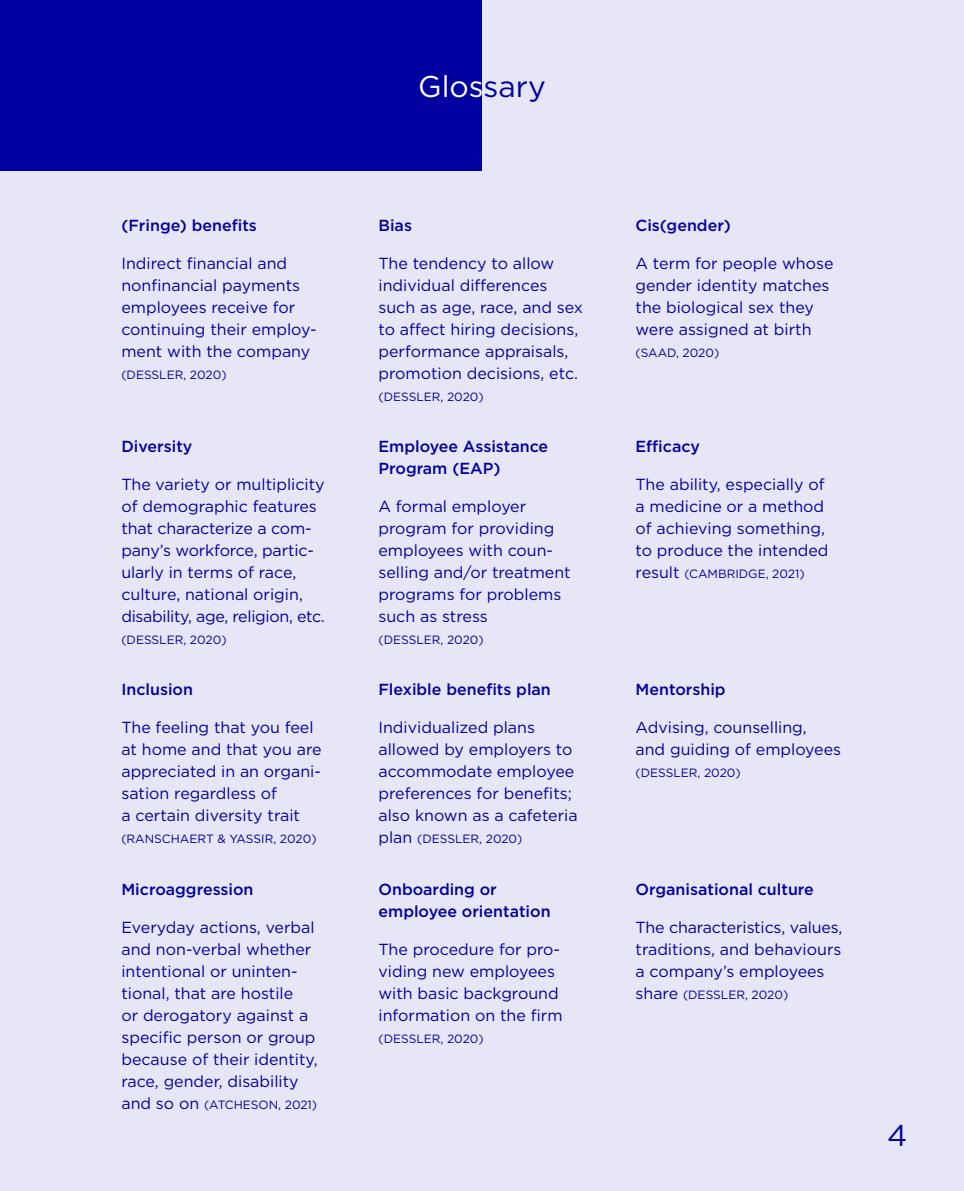
<style>
.page{position:relative;width:964px;height:1191px;background:#e6e6f6}
.page>*{position:absolute;margin:0;border:0;box-sizing:border-box;transform-origin:0 0}
.t1{font:30px "Gotham";color:#fff}
.t2{font:30px "Gotham";color:#0000a0}
.t3{font:16px/22px "Gotham";color:#0000a0}
.t4{font:500 16px/22px "Gotham";color:#0000a0}
.t5{font:12px "Gotham";color:#0000a0}
.s1{font-size:16px}
.s2{color:#0000a0}
</style>
<div class="page">
<div style="left:0;top:0;width:482px;height:170px;background:#0000a0"></div>
<p class="t4" style="left:121px;top:213px;width:137px">(Fringe) benefits</p>
<p class="t3" style="left:121px;top:251px;width:197px">Indirect financial and nonfinancial payments employees receive for continuing their employ&shy;ment with the company</p>
<p class="t5" style="left:121px;top:367px;width:107px">(DESSLER, 2020)</p>
<p class="t4" style="left:121px;top:435px;width:73px">Diversity</p>
<p class="t3" style="left:121px;top:473px;width:205px">The variety or multiplicity of demographic features that characterize a com&shy;pany’s workforce, partic&shy;ularly in terms of race, culture, national origin, disability, age, religion, etc.</p>
<p class="t5" style="left:121px;top:632px;width:107px">(DESSLER, 2020)</p>
<p class="t4" style="left:121px;top:678px;width:73px">Inclusion</p>
<p class="t3" style="left:121px;top:716px;width:202px">The feeling that you feel at home and that you are appreciated in an organi&shy;sation regardless of<br>a certain diversity trait</p>
<p class="t5" style="left:121px;top:831px;width:197px">(RANSCHAERT &amp; YASSIR, 2020)</p>
<p class="t4" style="left:121px;top:877px;width:134px">Microaggression</p>
<p class="t3" style="left:121px;top:916px;width:198px">Everyday actions, verbal and non-verbal whether intentional or uninten&shy;tional, that are hostile<br>or derogatory against a specific person or group because of their identity, race, gender, disability</p>
<p class="t5" style="left:121px;top:1097px;width:197px"><span class="s1">and so on</span> (ATCHESON, 2021)</p>
<h1 class="t1" style="left:418px;top:67px;width:129px">Glos<span class="s2">sary</span></h1>
<p class="t4" style="left:378px;top:213px;width:35px">Bias</p>
<p class="t3" style="left:378px;top:251px;width:206px">The tendency to allow individual differences such as age, race, and sex to affect hiring decisions, performance appraisals, promotion decisions, etc.</p>
<p class="t5" style="left:378px;top:389px;width:107px">(DESSLER, 2020)</p>
<p class="t4" style="left:378px;top:435px;width:171px">Employee Assistance<br>Program (EAP)</p>
<p class="t3" style="left:378px;top:495px;width:194px">A formal employer program for providing employees with coun&shy;selling and/or treatment programs for problems such as stress</p>
<p class="t5" style="left:378px;top:632px;width:107px">(DESSLER, 2020)</p>
<p class="t4" style="left:378px;top:678px;width:174px">Flexible benefits plan</p>
<p class="t3" style="left:378px;top:716px;width:201px">Individualized plans allowed by employers to accommodate employee preferences for benefits; also known as a cafeteria</p>
<p class="t5" style="left:378px;top:831px;width:145px"><span class="s1">plan</span> (DESSLER, 2020)</p>
<p class="t4" style="left:378px;top:877px;width:174px">Onboarding or employee orientation</p>
<p class="t3" style="left:378px;top:938px;width:186px">The procedure for pro&shy;viding new employees with basic background information on the firm</p>
<p class="t5" style="left:378px;top:1031px;width:107px">(DESSLER, 2020)</p>
<p class="t4" style="left:635px;top:213px;width:97px">Cis(gender)</p>
<p class="t3" style="left:635px;top:251px;width:199px">A term for people whose gender identity matches the biological sex they were assigned at birth</p>
<p class="t5" style="left:635px;top:345px;width:85px">(SAAD, 2020)</p>
<p class="t4" style="left:635px;top:435px;width:66px">Efficacy</p>
<p class="t3" style="left:635px;top:473px;width:195px">The ability, especially of a medicine or a method of achieving something, to produce the intended</p>
<p class="t5" style="left:635px;top:566px;width:171px"><span class="s1">result</span> (CAMBRIDGE, 2021)</p>
<p class="t4" style="left:635px;top:678px;width:92px">Mentorship</p>
<p class="t3" style="left:635px;top:716px;width:207px">Advising, counselling,<br>and guiding of employees</p>
<p class="t5" style="left:635px;top:765px;width:107px">(DESSLER, 2020)</p>
<p class="t4" style="left:635px;top:877px;width:180px">Organisational culture</p>
<p class="t3" style="left:635px;top:916px;width:208px;text-align:justify">The characteristics, values, traditions, and behaviours a company’s employees</p>
<p class="t5" style="left:635px;top:987px;width:154px"><span class="s1">share</span> (DESSLER, 2020)</p>
<h1 class="t2" style="left:887px;top:1115px;width:22px">4</h1>
</div>
